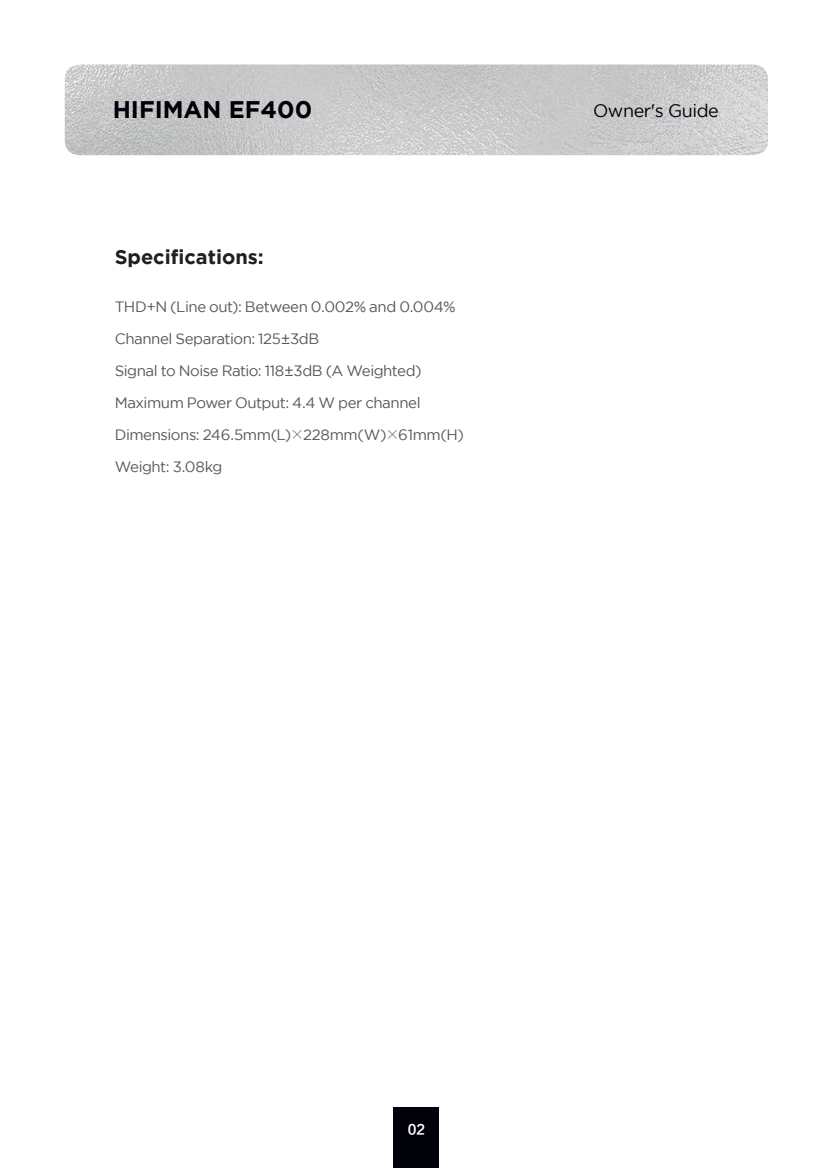
<style>
.page{position:relative;width:828px;height:1168px;background:#fff}
.page>*{position:absolute;margin:0;border:0;box-sizing:border-box;transform-origin:0 0}
.t1{font:700 24px "Gotham";color:#010209}
.t2{font:700 20px "Gotham";color:#231f20}
.t3{font:18px "Gotham";letter-spacing:-.025em;color:#010209}
.t4{font:15px/32px "Gotham";letter-spacing:-.03em;color:#57585a}
.t5{font:13.2px "FZLTCHK GBK1 0";color:#fff}
.s1{font-family:"Microsoft Ya Hei"}
.s2{font-family:"Adobe Song Std";font-weight:300}
</style>
<div class="page">
<div style="left:394px;top:1108px;width:45px;height:60px;background:#010209"></div>
<img style="left:65px;top:64px;width:703px;height:91px">
<h1 class="t1" style="left:113px;top:96px;width:201px">HIFIMAN EF400</h1>
<p class="t3" style="left:593px;top:101px;width:127px">Owner's Guide</p>
<h2 class="t2" style="left:115px;top:246px;width:151px">Specifications:</h2>
<p class="t4" style="left:115px;top:290px;width:351px">THD+N (Line out): Between 0.002% and 0.004% Channel Separation: 125<span class="s1">±</span>3dB<br>Signal to Noise Ratio: 118<span class="s1">±</span>3dB (A Weighted)<br>Maximum Power Output: 4.4 W per channel Dimensions: 246.5mm(L)<span class="s2">×</span>228mm(W)<span class="s2">×</span>61mm(H)<br>Weight: 3.08kg</p>
<p class="t5" style="left:408px;top:1123px;width:19px">02</p>
</div>
